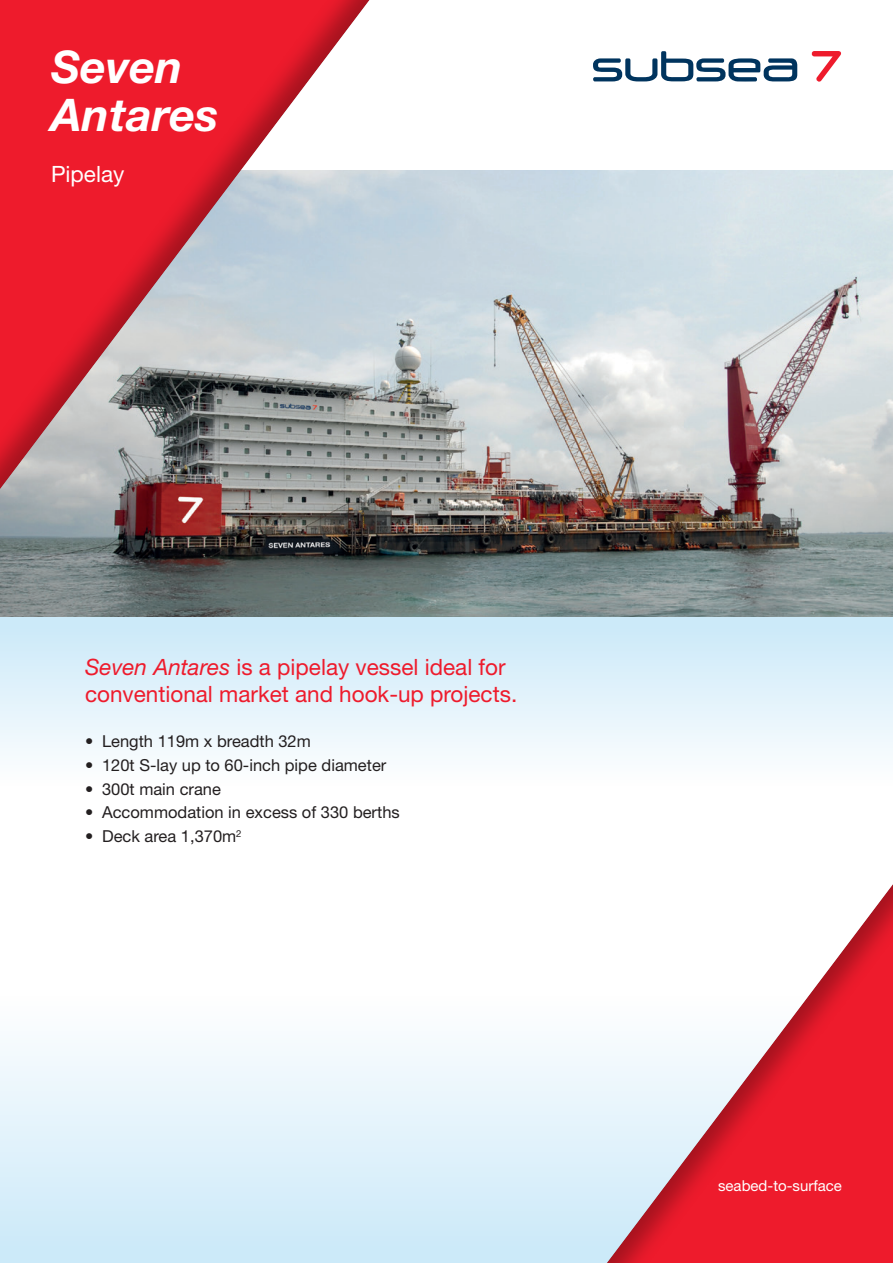
<style>
.page{position:relative;width:893px;height:1263px;background:#fff}
.page>*{position:absolute;margin:0;border:0;box-sizing:border-box;transform-origin:0 0}
.Front_title{font:italic 700 45px/48px "Helvetica Neue LT Std";color:#fff}
.Front_intro{font:22.5px/27px "Helvetica Neue LT Std";color:#ee1b2c}
.Front_title-2{font:22.5px "Helvetica Neue LT Std";color:#fff}
.t1{font:16.5px "Helvetica Neue LT Std";color:#231f20}
.Front_intro-2{font:15px "Helvetica Neue LT Std";color:#fff}
.s1{font-style:italic}
</style>
<div class="page">
<svg style="left:0;top:617px;width:893px;height:138px;background:#def1fa"></svg>
<img style="left:0;top:170px;width:893px;height:447px">
<div style="left:0;top:839px;width:893px;height:424px;background:linear-gradient(to bottom,#fff,#d1ebf9)"></div>
<svg style="left:811px;top:51px;width:30px;height:31px"></svg>
<svg style="left:593px;top:51px;width:204px;height:31px"></svg>
<div style="left:521px;top:855px;width:372px;height:408px;background:#231f20;opacity:.35"></div>
<div style="left:0;top:0;width:381px;height:507px;background:#231f20;opacity:.35"></div>
<p class="Front_title" style="left:51px;top:42px;width:169px">Seven<br>Antares</p>
<p class="Front_title-2" style="left:51px;top:161px;width:75px">Pipelay</p>
<p class="Front_intro" style="left:85px;top:653px;width:434px"><span class="s1">Seven Antares</span> is a pipelay vessel ideal for conventional market and hook-up projects.</p>
<p class="t1" style="left:85px;top:731px;width:227px">• Length 119m x breadth 32m</p>
<p class="t1" style="left:85px;top:755px;width:303px">• 120t S-lay up to 60-inch pipe diameter</p>
<p class="t1" style="left:85px;top:779px;width:137px">• 300t main crane</p>
<p class="t1" style="left:85px;top:803px;width:316px">• Accommodation in excess of 330 berths</p>
<p class="t1" style="left:85px;top:826px;width:158px">• Deck area 1,370m<sup>2</sup></p>
<p class="Front_intro-2" style="left:718px;top:1176px;width:125px">seabed-to-surface</p>
</div>
